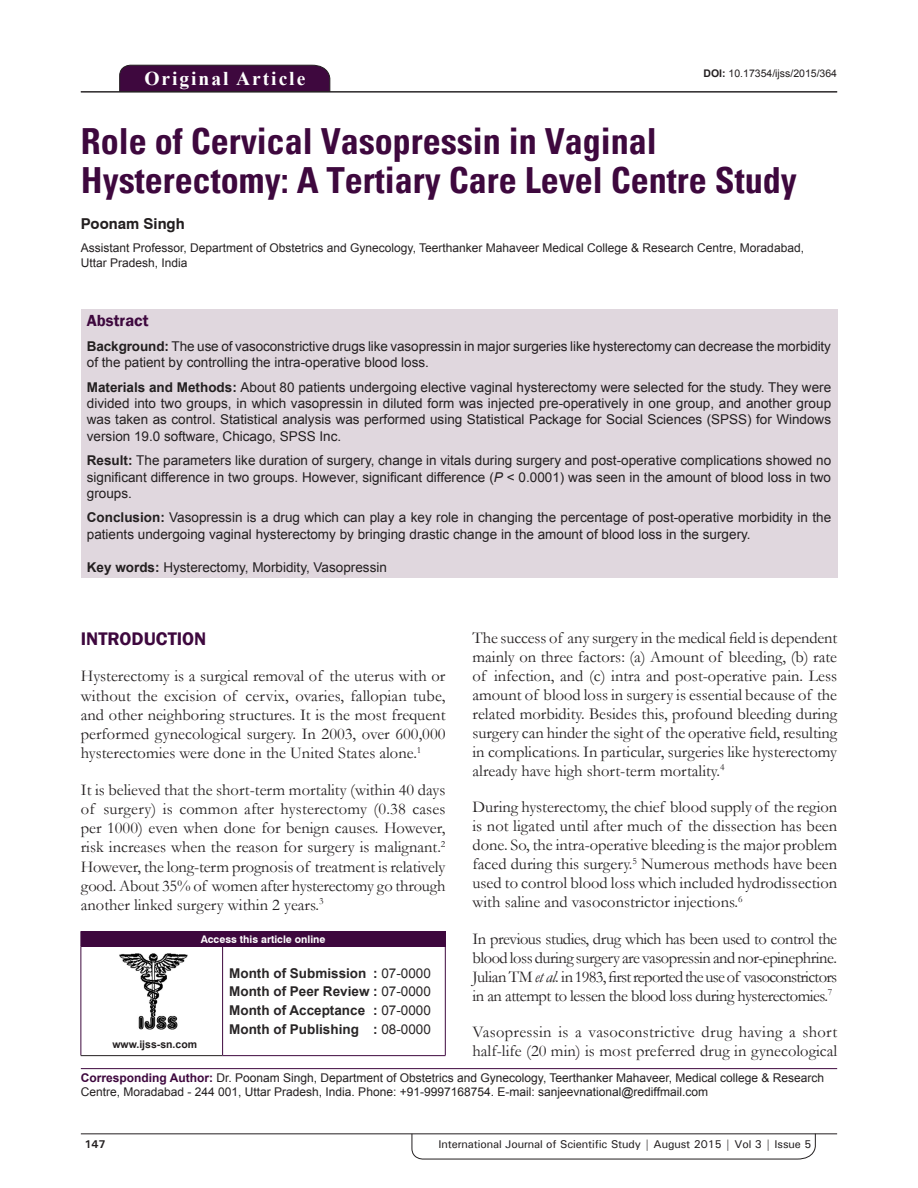
<style>
.page{position:relative;width:918px;height:1188px;background:#fff}
.page>*{position:absolute;margin:0;border:0;box-sizing:border-box;transform-origin:0 0}
.AT{font:700 condensed 36px/39px "Univers";color:#3e083e}
.AH{font:700 19.5px "Times New Roman";letter-spacing:.1em;color:#fff}
.t1{font:600 18.75px "Franklin Gothic";color:#3e083e}
.TX{font:16.5px/19px "Garamond";color:#231f20;text-align:justify}
.ABSH{font:600 16.5px "Franklin Gothic";color:#3e083e}
.AU{font:700 15px "Swiss 721 BT";color:#231f20}
.ABS{font:13.5px/16.2px "Arial";color:#231f20}
.HIS{font:700 13.5px/18.8px "Arial";color:#282526;text-align:justify}
.KWD{font:13.5px "Arial";color:#231f20}
.ADD{font:12px/14.4px "Arial";color:#231f20}
.AFF{font:12px/14.4px "Arial";color:#231f20}
.t2{font:500 11.25px "Univers";letter-spacing:-.01em;color:#231f20}
.t3{font:700 11.25px "Univers";color:#231f20}
.DOI{font:10.5px "Arial";color:#231f20}
.AAO{font:700 10.5px "Swiss 721 BT";color:#fff}
.Web{font:700 10.5px "Arial";color:#231f20}
.s1{font-weight:700}
.s2{font-style:italic}
.s3{font-weight:400}
.s4{font-weight:700;color:#3e083e}
</style>
<div class="page">
<svg style="left:412px;top:1133px;width:404px;height:26px"></svg>
<hr style="left:81px;top:1134px;width:756px;height:1px;background:#231f20">
<div style="left:119px;top:65px;width:211px;height:26px;background:#3e083e"></div>
<hr style="left:81px;top:91px;width:756px;height:1px;background:#231f20">
<div style="left:81px;top:309px;width:756px;height:269px;background:#e0d7de"></div>
<img style="left:119px;top:953px;width:69px;height:76px">
<div style="left:81px;top:931px;width:364px;height:15px;background:#3e083e"></div>
<svg style="left:445px;top:931px;width:1px;height:15px"></svg>
<hr style="left:81px;top:946px;width:142px;height:1px;background:#3e083e">
<hr style="left:81px;top:947px;width:1px;height:108px;background:#3e083e">
<hr style="left:81px;top:1055px;width:142px;height:1px;background:#231f20">
<hr style="left:223px;top:946px;width:223px;height:1px;background:#3e083e">
<hr style="left:222px;top:947px;width:1px;height:108px;background:#3e083e">
<hr style="left:445px;top:947px;width:1px;height:108px;background:#3e083e">
<hr style="left:223px;top:1055px;width:223px;height:1px;background:#3e083e">
<hr style="left:81px;top:1068px;width:756px;height:1px;background:#3e083e">
<p class="AH" style="left:144px;top:64px;width:162px">Original Article</p>
<p class="DOI" style="left:703px;top:66px;width:135px"><span class="s1">DOI:</span> 10.17354/ijss/2015/364</p>
<p class="AT" style="left:81px;top:122px;width:717px">Role of Cervical Vasopressin in Vaginal<br>Hysterectomy: A Tertiary Care Level Centre Study</p>
<p class="AU" style="left:81px;top:215px;width:106px">Poonam Singh</p>
<p class="AFF" style="left:81px;top:241px;width:725px">Assistant Professor, Department of Obstetrics and Gynecology, Teerthanker Mahaveer Medical College &amp; Research Centre, Moradabad,<br>Uttar Pradesh, India</p>
<p class="ABSH" style="left:87px;top:311px;width:63px">Abstract</p>
<p class="ABS" style="left:87px;top:338px;width:746px"><span class="s1">Background:</span> The use of vasoconstrictive drugs like vasopressin in major surgeries like hysterectomy can decrease the morbidity of the patient by controlling the intra-operative blood loss.</p>
<p class="ABS" style="left:87px;top:379px;width:746px;text-align:justify"><span class="s1">Materials and Methods:</span> About 80 patients undergoing elective vaginal hysterectomy were selected for the study. They were divided into two groups, in which vasopressin in diluted form was injected pre-operatively in one group, and another group was taken as control. Statistical analysis was performed using Statistical Package for Social Sciences (SPSS) for Windows version 19.0 software, Chicago, SPSS Inc.</p>
<p class="ABS" style="left:87px;top:452px;width:746px;text-align:justify"><span class="s1">Result:</span> The parameters like duration of surgery, change in vitals during surgery and post-operative complications showed no significant difference in two groups. However, significant difference (<span class="s2">P</span> &lt; 0.0001) was seen in the amount of blood loss in two groups.</p>
<p class="ABS" style="left:87px;top:510px;width:746px"><span class="s1">Conclusion:</span> Vasopressin is a drug which can play a key role in changing the percentage of post-operative morbidity in the patients undergoing vaginal hysterectomy by bringing drastic change in the amount of blood loss in the surgery.</p>
<p class="KWD" style="left:87px;top:558px;width:302px"><span class="s1">Key words:</span> Hysterectomy, Morbidity, Vasopressin</p>
<p class="TX" style="left:473px;top:628px;width:366px">The success of any surgery in the medical field is dependent mainly on three factors: (a) Amount of bleeding, (b) rate of infection, and (c) intra and post-operative pain. Less amount of blood loss in surgery is essential because of the related morbidity. Besides this, profound bleeding during surgery can hinder the sight of the operative field, resulting in complications. In particular, surgeries like hysterectomy already have high short-term mortality.<sup>4</sup></p>
<p class="TX" style="left:473px;top:797px;width:366px">During hysterectomy, the chief blood supply of the region is not ligated until after much of the dissection has been done. So, the intra-operative bleeding is the major problem faced during this surgery.<sup>5</sup> Numerous methods have been used to control blood loss which included hydrodissection with saline and vasoconstrictor injections.<sup>6</sup></p>
<p class="TX" style="left:473px;top:928px;width:366px">In previous studies, drug which has been used to control the blood loss during surgery are vasopressin and nor-epinephrine.<br>Julian TM <span class="s2">et al</span>. in 1983, first reported the use of vasoconstrictors in an attempt to lessen the blood loss during hysterectomies.<sup>7</sup></p>
<p class="TX" style="left:473px;top:1022px;width:366px">Vasopressin is a vasoconstrictive drug having a short half-life (20 min) is most preferred drug in gynecological</p>
<h1 class="t1" style="left:81px;top:627px;width:127px">INTRODUCTION</h1>
<p class="TX" style="left:81px;top:666px;width:366px">Hysterectomy is a surgical removal of the uterus with or without the excision of cervix, ovaries, fallopian tube, and other neighboring structures. It is the most frequent performed gynecological surgery. In 2003, over 600,000 hysterectomies were done in the United States alone.<sup>1</sup></p>
<p class="TX" style="left:81px;top:780px;width:366px">It is believed that the short-term mortality (within 40 days of surgery) is common after hysterectomy (0.38 cases per 1000) even when done for benign causes. However, risk increases when the reason for surgery is malignant.<sup>2<br></sup>However, the long-term prognosis of treatment is relatively good. About 35% of women after hysterectomy go through another linked surgery within 2 years.<sup>3</sup></p>
<p class="AAO" style="left:201px;top:933px;width:126px">Access this article online</p>
<p class="HIS" style="left:229px;top:964px;width:203px">Month of Submission : <span class="s3">07-0000<br></span>Month of Peer Review : <span class="s3">07-0000<br></span>Month of Acceptance : <span class="s3">07-0000<br></span>Month of Publishing : <span class="s3">08-0000</span></p>
<p class="ADD" style="left:81px;top:1070px;width:745px"><span class="s4">Corresponding Author:</span> Dr. Poonam Singh, Department of Obstetrics and Gynecology, Teerthanker Mahaveer, Medical college &amp; Research<br>Centre, Moradabad - 244 001, Uttar Pradesh, India. Phone: +91-9997168754. E-mail: sanjeevnational@rediffmail.com</p>
<p class="Web" style="left:112px;top:1037px;width:86px">www.ijss-sn.com</p>
<p class="t3" style="left:84px;top:1137px;width:23px">147</p>
<p class="t2" style="left:439px;top:1137px;width:374px">International Journal of Scientific Study | August 2015 | Vol 3 | Issue 5</p>
</div>
